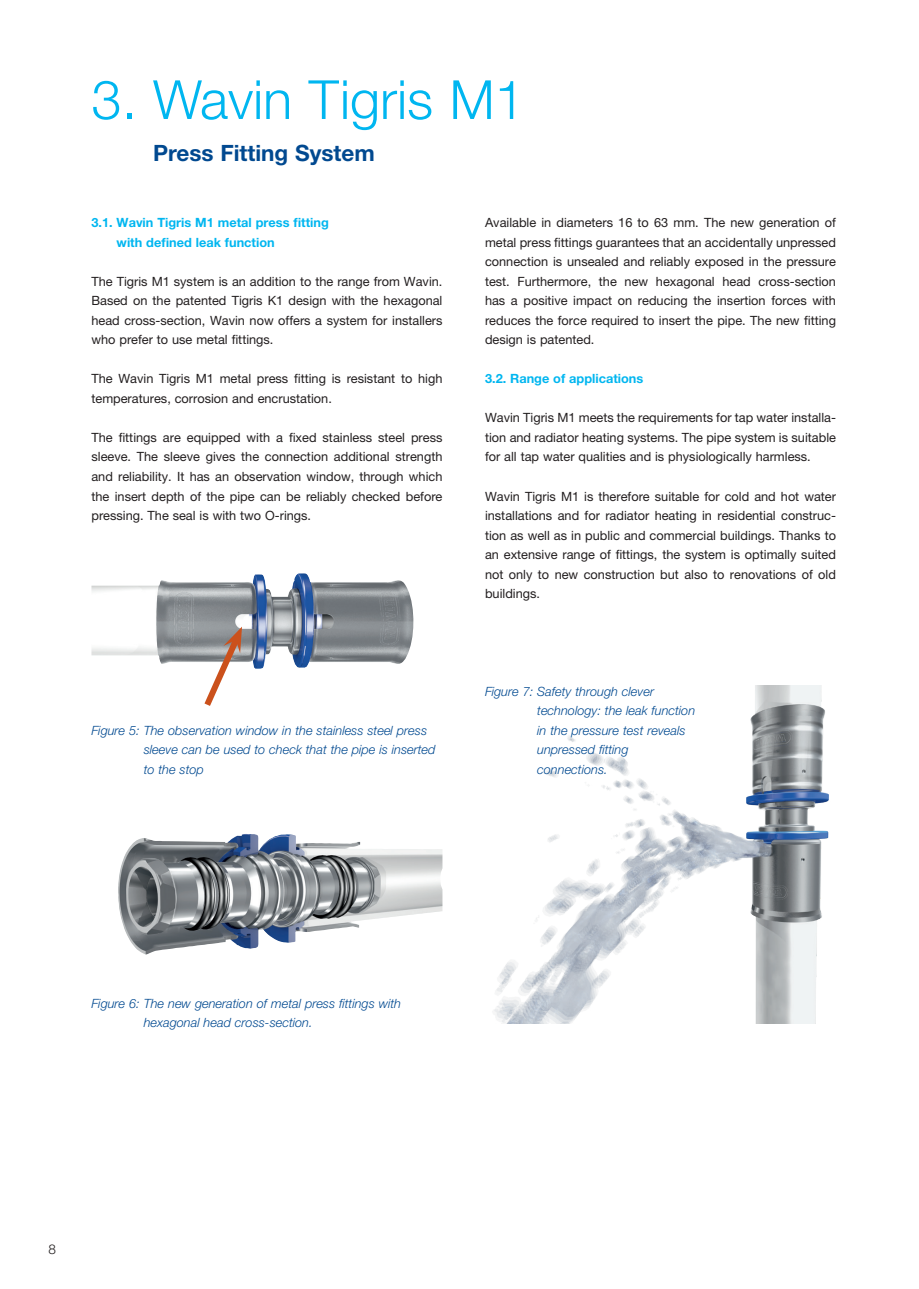
<style>
.page{position:relative;width:919px;height:1289px;background:#fff}
.page>*{position:absolute;margin:0;border:0;box-sizing:border-box;transform-origin:0 0}
.t1{font:300 54px "Helvetica Neue";color:#00b6f0}
.t2{font:700 22.5px "Helvetica Neue";color:#014990}
.t3{font:300 13.5px "Helvetica Neue";color:#231f20}
.wavin_nieuw_platte_t{font:12.75px/19.5px "Helvetica Neue";color:#231f20;text-align:justify}
.wavin_nieuw_fotobijs{font:italic 300 12.75px/19.5px "Helvetica Neue";color:#014990}
.wavin_nieuw_tussenko{font:700 12.75px/19.5px "Helvetica Neue";color:#00b6f0}
</style>
<div class="page">
<img style="left:118px;top:834px;width:324px;height:120px">
<img style="left:91px;top:573px;width:323px;height:96px">
<img style="left:494px;top:685px;width:335px;height:338px">
<svg style="left:199px;top:626px;width:45px;height:80px"></svg>
<p class="t1" style="left:91px;top:67px;width:434px">3. Wavin Tigris M1</p>
<p class="t2" style="left:153px;top:139px;width:223px">Press Fitting System</p>
<p class="wavin_nieuw_tussenko" style="left:117px;top:213px;width:214px;text-indent:-25px">3.1. Wavin Tigris M1 metal press fitting with defined leak function</p>
<p class="wavin_nieuw_platte_t" style="left:91px;top:271px;width:352px">The Tigris M1 system is an addition to the range from Wavin.<br>Based on the patented Tigris K1 design with the hexagonal head cross-section, Wavin now offers a system for installers who prefer to use metal fittings.</p>
<p class="wavin_nieuw_platte_t" style="left:91px;top:369px;width:352px">The Wavin Tigris M1 metal press fitting is resistant to high temperatures, corrosion and encrustation.</p>
<p class="wavin_nieuw_platte_t" style="left:91px;top:427px;width:352px">The fittings are equipped with a fixed stainless steel press sleeve. The sleeve gives the connection additional strength and reliability. It has an observation window, through which the insert depth of the pipe can be reliably checked before pressing. The seal is with two O-rings.</p>
<p class="wavin_nieuw_fotobijs" style="left:144px;top:720px;width:293px;text-indent:-52px">Figure 5: The observation window in the stainless steel press sleeve can be used to check that the pipe is inserted to the stop</p>
<p class="wavin_nieuw_platte_t" style="left:485px;top:213px;width:352px">Available in diameters 16 to 63 mm. The new generation of metal press fittings guarantees that an accidentally unpressed connection is unsealed and reliably exposed in the pressure test. Furthermore, the new hexagonal head cross-section has a positive impact on reducing the insertion forces with reduces the force required to insert the pipe. The new fitting design is patented.</p>
<p class="wavin_nieuw_tussenko" style="left:485px;top:369px;width:160px">3.2. Range of applications</p>
<p class="wavin_nieuw_platte_t" style="left:485px;top:408px;width:352px">Wavin Tigris M1 meets the requirements for tap water installa&shy;tion and radiator heating systems. The pipe system is suitable for all tap water qualities and is physiologically harmless.</p>
<p class="wavin_nieuw_platte_t" style="left:485px;top:486px;width:352px">Wavin Tigris M1 is therefore suitable for cold and hot water installations and for radiator heating in residential construc&shy;tion as well as in public and commercial buildings. Thanks to an extensive range of fittings, the system is optimally suited not only to new construction but also to renovations of old buildings.</p>
<p class="wavin_nieuw_fotobijs" style="left:537px;top:681px;width:159px;text-indent:-52px">Figure 7: Safety through clever technology: the leak function in the pressure test reveals unpressed fitting connections.</p>
<p class="wavin_nieuw_fotobijs" style="left:144px;top:993px;width:259px;text-indent:-52px">Figure 6: The new generation of metal press fittings with hexagonal head cross-section.</p>
<p class="t3" style="left:48px;top:1240px;width:9px">8</p>
</div>
